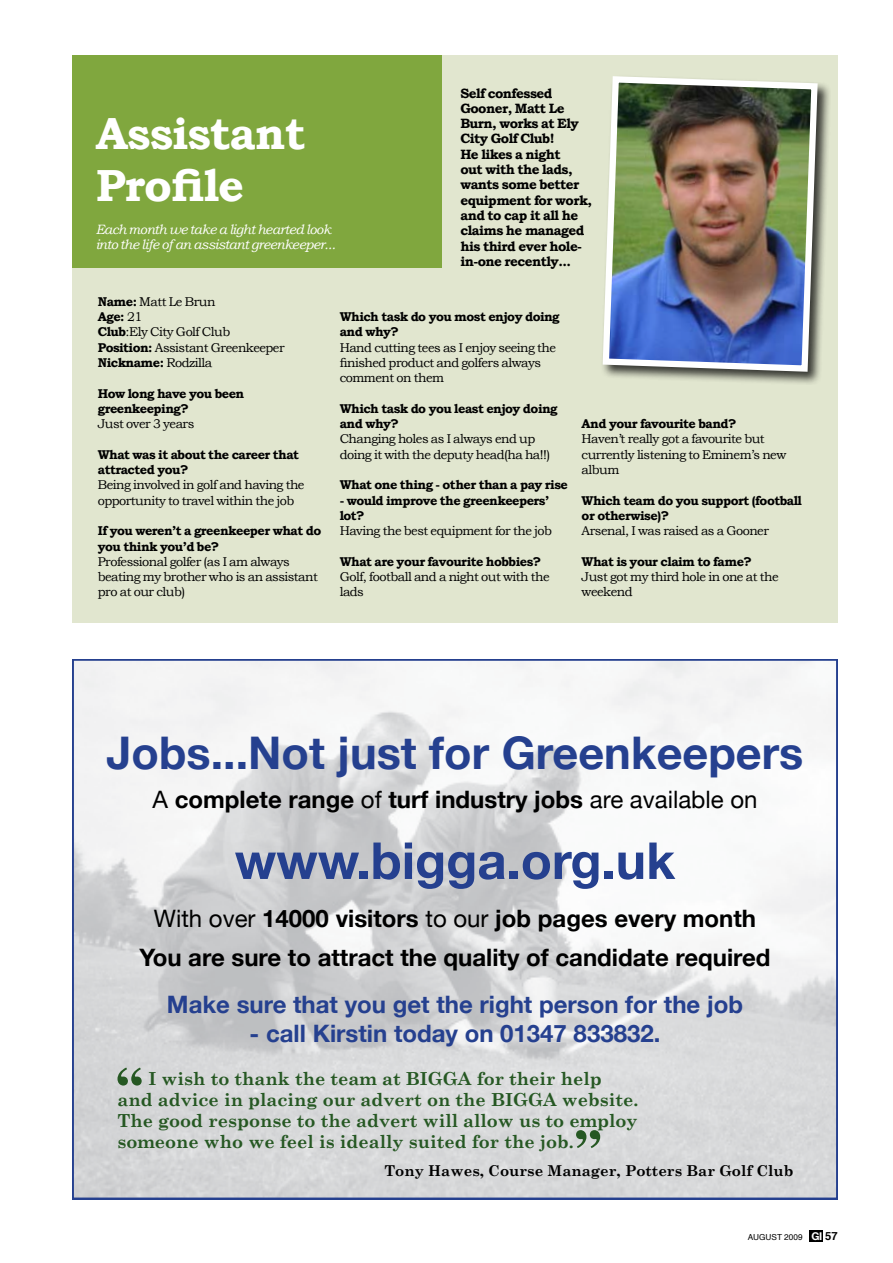
<style>
.page{position:relative;width:893px;height:1263px;background:#fff}
.page>*{position:absolute;margin:0;border:0;box-sizing:border-box;transform-origin:0 0}
.t1{font:700 54px "Century Schoolbook";color:#265823}
.t2{font:700 51px "Helvetica Neue";color:#25408f}
.t3{font:700 45px "Helvetica Neue";color:#25408f}
.t4{font:700 45px/51.3px "Bookman Old Style";letter-spacing:-.02em;color:#fff}
.t5{font:700 24px/39px "Helvetica Neue";color:#000;text-align:center}
.t6{font:700 24px "Helvetica Neue";color:#25408f}
.t7{font:700 18px/21px "Century Schoolbook";color:#265823}
.t8{font:700 15px "Century Schoolbook";color:#000}
.t9{font:700 13.5px/15.3px "Bookman Old Style";letter-spacing:-.04em;color:#000}
.t10{font:italic 13.5px/15.3px "Bookman Old Style";letter-spacing:-.04em;color:#fff}
.t11{font:12.75px/15.3px "Bookman Old Style";letter-spacing:-.04em;color:#000}
.t12{font:700 12.75px/15.3px "Bookman Old Style";letter-spacing:-.04em;color:#000}
.t13{font:8.25px "Helvetica";color:#000}
.s1{font-weight:700}
.s2{font-weight:400}
.s3{font-family:"Helvetica Neue";font-weight:700;font-size:10.8px;color:#fff}
.s4{font-weight:700;font-size:11.25px}
</style>
<div class="page">
<div style="left:809px;top:1230px;width:14px;height:11px;background:#000"></div>
<div style="left:72px;top:55px;width:766px;height:568px;background:#e1e6cf"></div>
<div style="left:600px;top:74px;width:231px;height:311px;background:#000;opacity:.75"></div>
<img style="left:600px;top:74px;width:221px;height:301px">
<div style="left:72px;top:55px;width:370px;height:213px;background:#80a73e"></div>
<svg style="left:72px;top:659px;width:766px;height:540px"></svg>
<h3 class="t4" style="left:96px;top:108px;width:211px">Assistant<br>Profile</h3>
<p class="t10" style="left:96px;top:222px;width:242px">Each month we take a light hearted look into the life of an assistant greenkeeper...</p>
<p class="t9" style="left:460px;top:85px;width:133px">Self confessed<br>Gooner, Matt Le<br>Burn, works at Ely<br>City Golf Club!<br>He likes a night<br>out with the lads, wants some better equipment for work, and to cap it all he claims he managed his third ever hole&shy;in-one recently...</p>
<p class="t11" style="left:98px;top:294px;width:188px"><span class="s1">Name:</span> Matt Le Brun<br><span class="s1">Age:</span> 21<br><span class="s1">Club</span>:Ely City Golf Club<br><span class="s1">Position:</span> Assistant Greenkeeper<br><span class="s1">Nickname:</span> Rodzilla</p>
<p class="t12" style="left:98px;top:385px;width:148px">How long have you been greenkeeping?</p>
<p class="t11" style="left:98px;top:416px;width:98px">Just over 3 years</p>
<p class="t12" style="left:98px;top:447px;width:203px">What was it about the career that attracted you?</p>
<p class="t11" style="left:98px;top:477px;width:208px">Being involved in golf and having the opportunity to travel within the job</p>
<p class="t12" style="left:98px;top:523px;width:225px">If you weren’t a greenkeeper what do you think you’d be?</p>
<p class="t11" style="left:98px;top:554px;width:222px">Professional golfer (as I am always beating my brother who is an assistant pro at our club)</p>
<p class="t12" style="left:340px;top:309px;width:221px">Which task do you most enjoy doing and why?</p>
<p class="t11" style="left:340px;top:340px;width:218px">Hand cutting tees as I enjoy seeing the finished product and golfers always comment on them</p>
<p class="t12" style="left:340px;top:401px;width:219px">Which task do you least enjoy doing and why?</p>
<p class="t11" style="left:340px;top:431px;width:212px">Changing holes as I always end up doing it with the deputy head(ha ha!!)</p>
<p class="t12" style="left:340px;top:477px;width:230px">What one thing - other than a pay rise</p>
<p class="t12" style="left:340px;top:492px;width:211px">- would improve the greenkeepers’ lot?</p>
<p class="t11" style="left:340px;top:523px;width:214px">Having the best equipment for the job</p>
<p class="t12" style="left:340px;top:554px;width:203px">What are your favourite hobbies?</p>
<p class="t11" style="left:340px;top:569px;width:212px">Golf, football and a night out with the lads</p>
<p class="t12" style="left:582px;top:416px;width:156px">And your favourite band?</p>
<p class="t11" style="left:582px;top:431px;width:206px">Haven’t really got a favourite but currently listening to Eminem’s new album</p>
<p class="t12" style="left:582px;top:492px;width:222px">Which team do you support (football or otherwise)?</p>
<p class="t11" style="left:582px;top:523px;width:189px">Arsenal, I was raised as a Gooner</p>
<p class="t12" style="left:582px;top:554px;width:172px">What is your claim to fame?</p>
<p class="t11" style="left:582px;top:569px;width:199px">Just got my third hole in one at the weekend</p>
<h3 class="t3" style="left:107px;top:725px;width:698px">Jobs...Not just for Greenkeepers</h3>
<h3 class="t5" style="left:153px;top:779px;width:606px"><span class="s2">A</span> complete range <span class="s2">of</span> turf industry jobs <span class="s2">are available on</span></h3>
<h2 class="t2" style="left:235px;top:829px;width:442px">www.bigga.org.uk</h2>
<h3 class="t5" style="left:139px;top:898px;width:633px"><span class="s2">With over</span> 14000 visitors <span class="s2">to our</span> job pages every month<br>You are sure to attract the quality of candidate required</h3>
<h3 class="t6" style="left:167px;top:990px;width:578px">Make sure that you get the right person for the job</h3>
<h3 class="t6" style="left:250px;top:1018px;width:412px">- call Kirstin today on 01347 833832.</h3>
<h1 class="t1" style="left:117px;top:1055px;width:27px">“</h1>
<h3 class="t7" style="left:117px;top:1068px;width:523px;text-indent:31px">I wish to thank the team at BIGGA for their help and advice in placing our advert on the BIGGA website.<br>The good response to the advert will allow us to employ someone who we feel is ideally suited for the job.</h3>
<p class="t8" style="left:384px;top:1162px;width:411px">Tony Hawes, Course Manager, Potters Bar Golf Club</p>
<h1 class="t1" style="left:575px;top:1118px;width:27px">”</h1>
<p class="t13" style="left:748px;top:1231px;width:91px">AUGUST 2009 <span class="s3">GI</span> <span class="s4">57</span></p>
</div>
